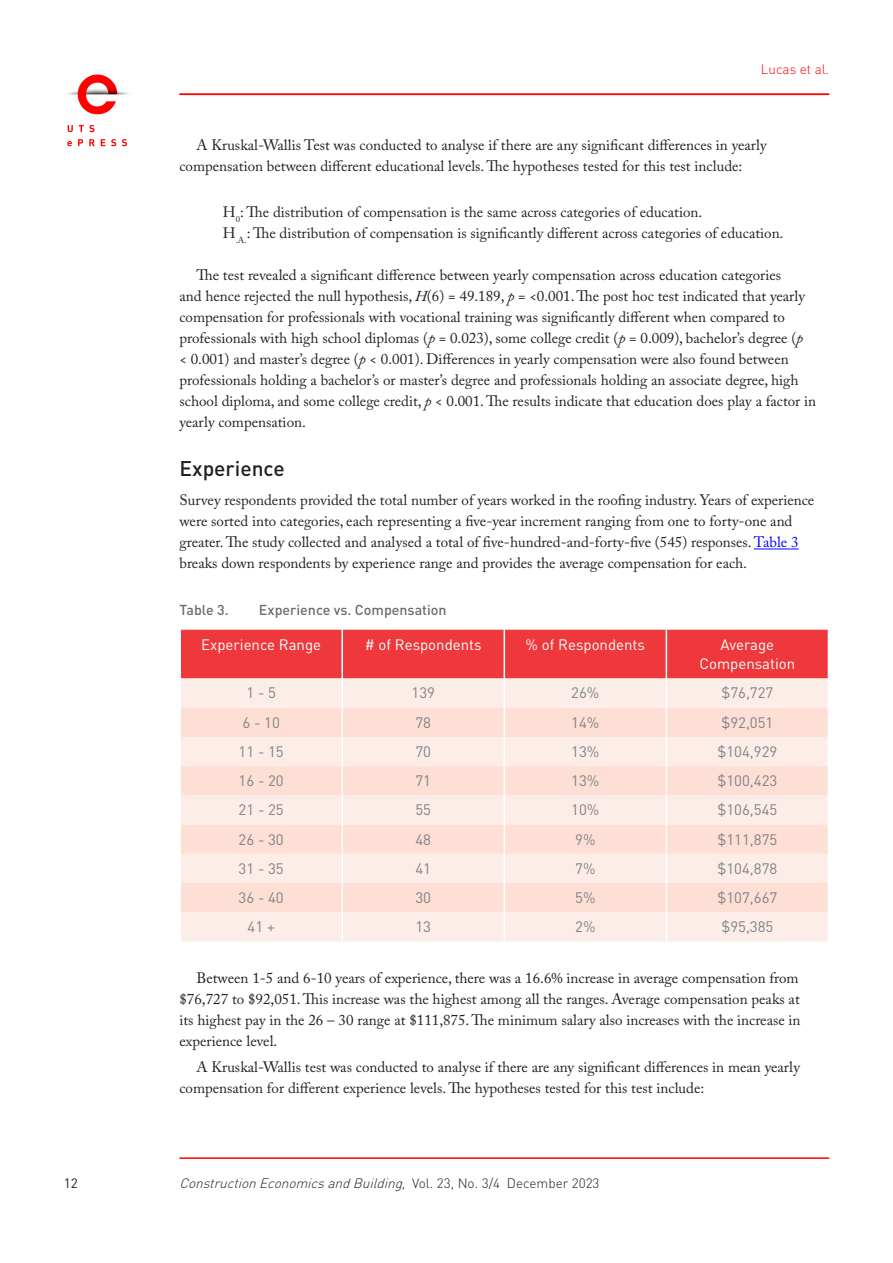
<style>
.page{position:relative;width:893px;height:1263px;background:#fff}
.page>*{position:absolute;margin:0;border:0;box-sizing:border-box;transform-origin:0 0}
.t1{font:500 21px "DIN Pro";color:#231f20}
.t2{font:15px/21px "Adobe Caslon Pro";color:#231f20}
.t3{font:15px "DIN";color:#808285}
.t4{font:15px/19.5px "DIN";color:#fff;text-align:center}
.t5{font:500 14.25px "DIN";color:#6c6d70}
.t6{font:italic 300 13.5px "DIN Pro";color:#231f20}
.t7{font:300 13.5px "DIN Pro";color:#fe0000}
.t8{font:13.5px "DIN Pro";color:#231f20}
.s1{font-style:italic}
.s2{color:#00f}
.s3{font-style:normal}
</style>
<div class="page">
<hr style="left:754px;top:549px;width:45px;height:1px;background:#00f">
<div style="left:181px;top:630px;width:647px;height:48px;background:#ee383c"></div>
<div style="left:181px;top:678px;width:647px;height:263px;background:#fdede8"></div>
<svg style="left:181px;top:708px;width:647px;height:204px;fill:#fddfd5"></svg>
<hr style="left:341px;top:630px;width:2px;height:48px;background:#fff">
<hr style="left:504px;top:630px;width:1px;height:48px;background:#fff">
<hr style="left:666px;top:630px;width:1px;height:48px;background:#fff">
<hr style="left:341px;top:678px;width:2px;height:30px;background:#fff">
<hr style="left:504px;top:678px;width:1px;height:30px;background:#fff">
<hr style="left:666px;top:678px;width:1px;height:30px;background:#fff">
<hr style="left:341px;top:708px;width:2px;height:29px;background:#fff">
<hr style="left:341px;top:737px;width:2px;height:29px;background:#fff">
<hr style="left:341px;top:766px;width:2px;height:29px;background:#fff">
<hr style="left:341px;top:795px;width:2px;height:29px;background:#fff">
<svg style="left:504px;top:708px;width:1px;height:116px"></svg>
<svg style="left:666px;top:708px;width:1px;height:116px"></svg>
<hr style="left:341px;top:824px;width:2px;height:30px;background:#fff">
<hr style="left:504px;top:824px;width:1px;height:30px;background:#fff">
<hr style="left:666px;top:824px;width:1px;height:30px;background:#fff">
<hr style="left:341px;top:854px;width:2px;height:29px;background:#fff">
<hr style="left:341px;top:883px;width:2px;height:29px;background:#fff">
<hr style="left:341px;top:912px;width:2px;height:29px;background:#fff">
<svg style="left:504px;top:854px;width:1px;height:87px"></svg>
<svg style="left:666px;top:854px;width:1px;height:87px"></svg>
<img style="left:67px;top:74px;width:62px;height:73px">
<hr style="left:179px;top:94px;width:650px;height:1px;background:#fe0000">
<hr style="left:179px;top:1157px;width:650px;height:2px;background:#fe0000">
<p class="t7" style="left:761px;top:60px;width:70px">Lucas et al.</p>
<p class="t2" style="left:179px;top:134px;width:589px;text-indent:17px">A Kruskal-Wallis Test was conducted to analyse if there are any significant differences in yearly compensation between different educational levels. The hypotheses tested for this test include:</p>
<p class="t2" style="left:223px;top:202px;width:562px">H<sub>0</sub>: The distribution of compensation is the same across categories of education.<br>H<sub>.A.</sub>: The distribution of compensation is significantly different across categories of education.</p>
<p class="t2" style="left:179px;top:265px;width:638px;text-indent:17px">The test revealed a significant difference between yearly compensation across education categories<br>and hence rejected the null hypothesis, <span class="s1">H</span>(6) = 49.189, <span class="s1">p</span> = &lt;0.001. The post hoc test indicated that yearly compensation for professionals with vocational training was significantly different when compared to professionals with high school diplomas (<span class="s1">p</span> = 0.023), some college credit (<span class="s1">p</span> = 0.009), bachelor’s degree (<span class="s1">p<br></span>&lt; 0.001) and master’s degree (<span class="s1">p</span> &lt; 0.001). Differences in yearly compensation were also found between professionals holding a bachelor’s or master’s degree and professionals holding an associate degree, high school diploma, and some college credit, <span class="s1">p</span> &lt; 0.001. The results indicate that education does play a factor in yearly compensation.</p>
<h1 class="t1" style="left:179px;top:454px;width:107px">Experience</h1>
<p class="t2" style="left:179px;top:490px;width:636px">Survey respondents provided the total number of years worked in the roofing industry. Years of experience were sorted into categories, each representing a five-year increment ranging from one to forty-one and greater. The study collected and analysed a total of five-hundred-and-forty-five (545) responses. <span class="s2">Table 3 </span>breaks down respondents by experience range and provides the average compensation for each.</p>
<p class="t5" style="left:179px;top:600px;width:51px">Table 3.</p>
<p class="t5" style="left:259px;top:600px;width:189px">Experience vs. Compensation</p>
<p class="t4" style="left:201px;top:635px;width:121px">Experience Range</p>
<p class="t4" style="left:365px;top:635px;width:118px"># of Respondents</p>
<p class="t4" style="left:526px;top:635px;width:121px">% of Respondents</p>
<p class="t4" style="left:699px;top:635px;width:97px">Average<br>Compensation</p>
<p class="t3" style="left:246px;top:684px;width:31px">1 - 5</p>
<p class="t3" style="left:412px;top:684px;width:25px">139</p>
<p class="t3" style="left:571px;top:684px;width:30px">26%</p>
<p class="t3" style="left:721px;top:684px;width:54px">$76,727</p>
<p class="t3" style="left:243px;top:714px;width:39px">6 - 10</p>
<p class="t3" style="left:415px;top:714px;width:17px">78</p>
<p class="t3" style="left:571px;top:714px;width:30px">14%</p>
<p class="t3" style="left:721px;top:714px;width:54px">$92,051</p>
<p class="t3" style="left:239px;top:743px;width:47px">11 - 15</p>
<p class="t3" style="left:415px;top:743px;width:17px">70</p>
<p class="t3" style="left:571px;top:743px;width:30px">13%</p>
<p class="t3" style="left:717px;top:743px;width:61px">$104,929</p>
<p class="t3" style="left:239px;top:772px;width:47px">16 - 20</p>
<p class="t3" style="left:415px;top:772px;width:17px">71</p>
<p class="t3" style="left:571px;top:772px;width:30px">13%</p>
<p class="t3" style="left:717px;top:772px;width:61px">$100,423</p>
<p class="t3" style="left:239px;top:801px;width:47px">21 - 25</p>
<p class="t3" style="left:415px;top:801px;width:17px">55</p>
<p class="t3" style="left:571px;top:801px;width:30px">10%</p>
<p class="t3" style="left:717px;top:801px;width:61px">$106,545</p>
<p class="t3" style="left:239px;top:831px;width:47px">26 - 30</p>
<p class="t3" style="left:415px;top:831px;width:17px">48</p>
<p class="t3" style="left:575px;top:831px;width:22px">9%</p>
<p class="t3" style="left:717px;top:831px;width:61px">$111,875</p>
<p class="t3" style="left:239px;top:860px;width:47px">31 - 35</p>
<p class="t3" style="left:415px;top:860px;width:17px">41</p>
<p class="t3" style="left:575px;top:860px;width:22px">7%</p>
<p class="t3" style="left:717px;top:860px;width:61px">$104,878</p>
<p class="t3" style="left:239px;top:889px;width:47px">36 - 40</p>
<p class="t3" style="left:415px;top:889px;width:17px">30</p>
<p class="t3" style="left:575px;top:889px;width:22px">5%</p>
<p class="t3" style="left:717px;top:889px;width:61px">$107,667</p>
<p class="t3" style="left:248px;top:918px;width:29px">41 +</p>
<p class="t3" style="left:415px;top:918px;width:17px">13</p>
<p class="t3" style="left:575px;top:918px;width:22px">2%</p>
<p class="t3" style="left:721px;top:918px;width:54px">$95,385</p>
<p class="t2" style="left:179px;top:968px;width:623px;text-indent:17px">Between 1-5 and 6-10 years of experience, there was a 16.6% increase in average compensation from $76,727 to $92,051. This increase was the highest among all the ranges. Average compensation peaks at its highest pay in the 26 – 30 range at $111,875. The minimum salary also increases with the increase in experience level.</p>
<p class="t2" style="left:179px;top:1056px;width:622px;text-indent:17px">A Kruskal-Wallis test was conducted to analyse if there are any significant differences in mean yearly compensation for different experience levels. The hypotheses tested for this test include:</p>
<p class="t8" style="left:64px;top:1174px;width:16px">12</p>
<p class="t6" style="left:179px;top:1174px;width:422px">ConstructionEconomicsandBuilding<span class="s3">, Vo l . 2 3 , N o . 3/4 D e c e m b e r 2 0 2 3</span></p>
</div>
